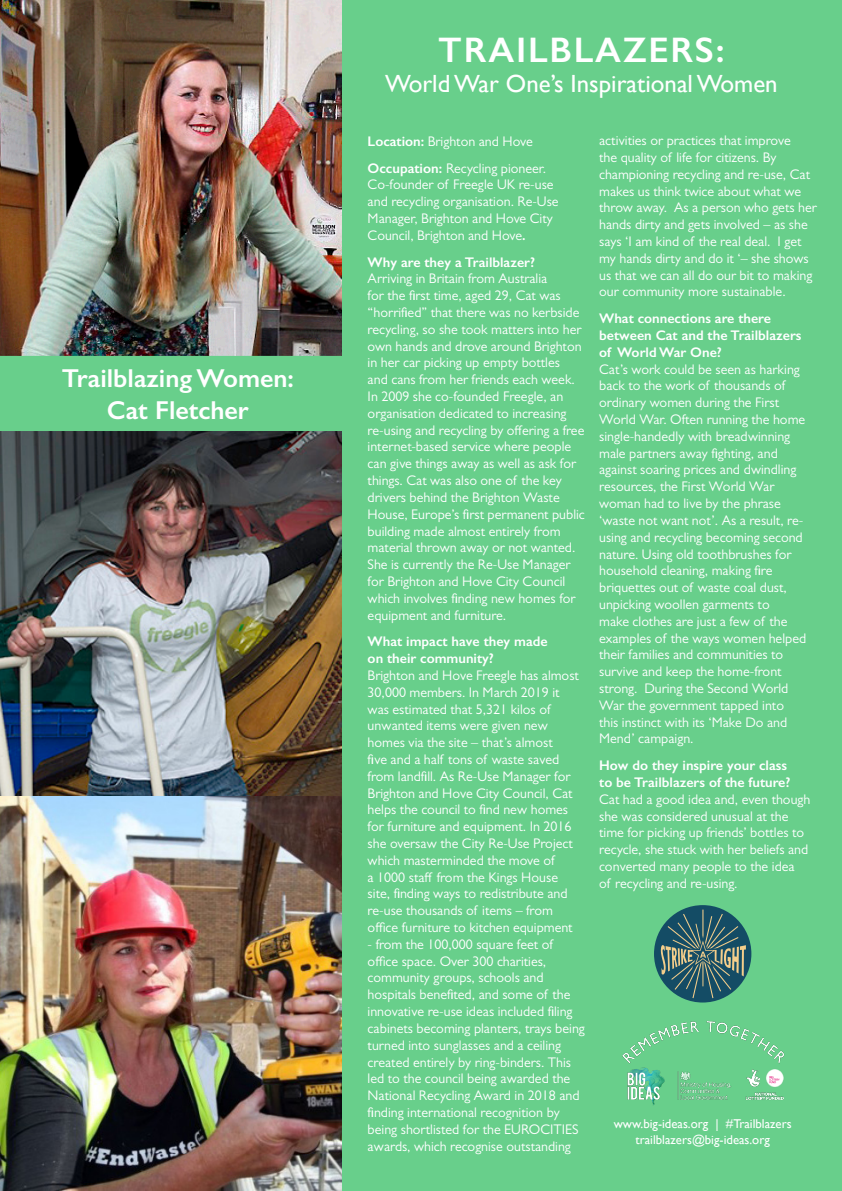
<style>
.page{position:relative;width:842px;height:1191px;background:#fff}
.page>*{position:absolute;margin:0;border:0;box-sizing:border-box;transform-origin:0 0}
.t1{font:600 35.6px "Gill Sans";letter-spacing:.05em;color:#fff}
.t2{font:600 26px/31.2px "Gill Sans";color:#fff;text-align:center}
.t3{font:24.8px "Gill Sans";color:#fff}
.t4{font:14px/16.8px "Gill Sans MT Pro";color:#fff}
.t5{font:600 14px/16.8px "Gill Sans";color:#fff}
.t6{font:12.8px "Gill Sans";color:#fff}
.s1{font-family:"Gill Sans";font-weight:600}
</style>
<div class="page">
<img style="left:0;top:0;width:343px;height:356px">
<img style="left:0;top:431px;width:343px;height:366px">
<img style="left:0;top:797px;width:343px;height:394px">
<div style="left:343px;top:0;width:499px;height:1191px;background:#68cf8b"></div>
<div style="left:0;top:356px;width:343px;height:75px;background:#68cf8b"></div>
<img style="left:627px;top:1067px;width:157px;height:38px">
<img style="left:622px;top:1021px;width:163px;height:43px">
<div style="left:654px;top:905px;width:97px;height:97px;background:#144c65;border-radius:50%"></div>
<svg style="left:661px;top:909px;width:85px;height:89px"></svg>
<p class="t2" style="left:62px;top:363px;width:234px">Trailblazing Women:<br>Cat Fletcher</p>
<p class="t1" style="left:438px;top:28px;width:288px">TRAILBLAZERS:</p>
<p class="t3" style="left:385px;top:69px;width:394px">World War One’s Inspirational Women</p>
<p class="t4" style="left:368px;top:132px;width:167px"><span class="s1">Location:</span> Brighton and Hove</p>
<p class="t4" style="left:368px;top:159px;width:193px"><span class="s1">Occupation:</span> Recycling pioneer.<br>Co-founder of Freegle UK re-use and recycling organisation. Re-Use<br>Manager, Brighton and Hove City<br>Council, Brighton and Hove<span class="s1">.</span></p>
<p class="t5" style="left:368px;top:253px;width:169px">Why are they a Trailblazer?</p>
<p class="t4" style="left:368px;top:270px;width:219px">Arriving in Britain from Australia<br>for the first time, aged 29, Cat was “horrified” that there was no kerbside recycling, so she took matters into her own hands and drove around Brighton in her car picking up empty bottles<br>and cans from her friends each week.<br>In 2009 she co-founded Freegle, an organisation dedicated to increasing re-using and recycling by offering a free internet-based service where people can give things away as well as ask for things. Cat was also one of the key drivers behind the Brighton Waste House, Europe’s first permanent public building made almost entirely from material thrown away or not wanted.<br>She is currently the Re-Use Manager for Brighton and Hove City Council which involves finding new homes for equipment and furniture.</p>
<p class="t5" style="left:368px;top:633px;width:182px">What impact have they made</p>
<p class="t5" style="left:368px;top:650px;width:128px">on their community?</p>
<p class="t4" style="left:368px;top:666px;width:213px">Brighton and Hove Freegle has almost 30,000 members. In March 2019 it was estimated that 5,321 kilos of unwanted items were given new homes via the site – that’s almost<br>five and a half tons of waste saved from landfill. As Re-Use Manager for Brighton and Hove City Council, Cat helps the council to find new homes for furniture and equipment. In 2016 she oversaw the City Re-Use Project which masterminded the move of<br>a 1000 staff from the Kings House site, finding ways to redistribute and re-use thousands of items – from office furniture to kitchen equipment</p>
<p class="t4" style="left:368px;top:935px;width:219px">- from the 100,000 square feet of office space. Over 300 charities, community groups, schools and hospitals benefited, and some of the innovative re-use ideas included filing cabinets becoming planters, trays being turned into sunglasses and a ceiling created entirely by ring-binders. This led to the council being awarded the National Recycling Award in 2018 and finding international recognition by being shortlisted for the EUROCITIES awards, which recognise outstanding</p>
<p class="t4" style="left:599px;top:132px;width:219px">activities or practices that improve<br>the quality of life for citizens. By championing recycling and re-use, Cat makes us think twice about what we throw away. As a person who gets her hands dirty and gets involved – as she says ‘I am kind of the real deal. I get my hands dirty and do it ‘– she shows us that we can all do our bit to making our community more sustainable.</p>
<p class="t5" style="left:599px;top:310px;width:204px">What connections are there between Cat and the Trailblazers</p>
<p class="t5" style="left:599px;top:343px;width:124px">of World War One?</p>
<p class="t4" style="left:599px;top:360px;width:208px">Cat’s work could be seen as harking back to the work of thousands of ordinary women during the First World War. Often running the home single-handedly with breadwinning male partners away fighting, and against soaring prices and dwindling resources, the First World War woman had to live by the phrase ‘waste not want not’. As a result, re&shy;using and recycling becoming second nature. Using old toothbrushes for household cleaning, making fire briquettes out of waste coal dust, unpicking woollen garments to</p>
<p class="t4" style="left:599px;top:612px;width:209px">make clothes are just a few of the examples of the ways women helped their families and communities to survive and keep the home-front strong. During the Second World</p>
<p class="t4" style="left:599px;top:696px;width:186px">War the government tapped into</p>
<p class="t4" style="left:599px;top:713px;width:190px">this instinct with its ‘Make Do and<br>Mend’ campaign.</p>
<p class="t5" style="left:599px;top:757px;width:189px">How do they inspire your class</p>
<p class="t5" style="left:599px;top:773px;width:193px">to be Trailblazers of the future?</p>
<p class="t4" style="left:599px;top:790px;width:213px">Cat had a good idea and, even though she was considered unusual at the time for picking up friends’ bottles to recycle, she stuck with her beliefs and converted many people to the idea</p>
<p class="t4" style="left:599px;top:874px;width:140px">of recycling and re-using.</p>
<p class="t6" style="left:614px;top:1116px;width:179px">www.big-ideas.org | #Trailblazers</p>
<p class="t6" style="left:635px;top:1131px;width:136px">trailblazers@big-ideas.org</p>
</div>
